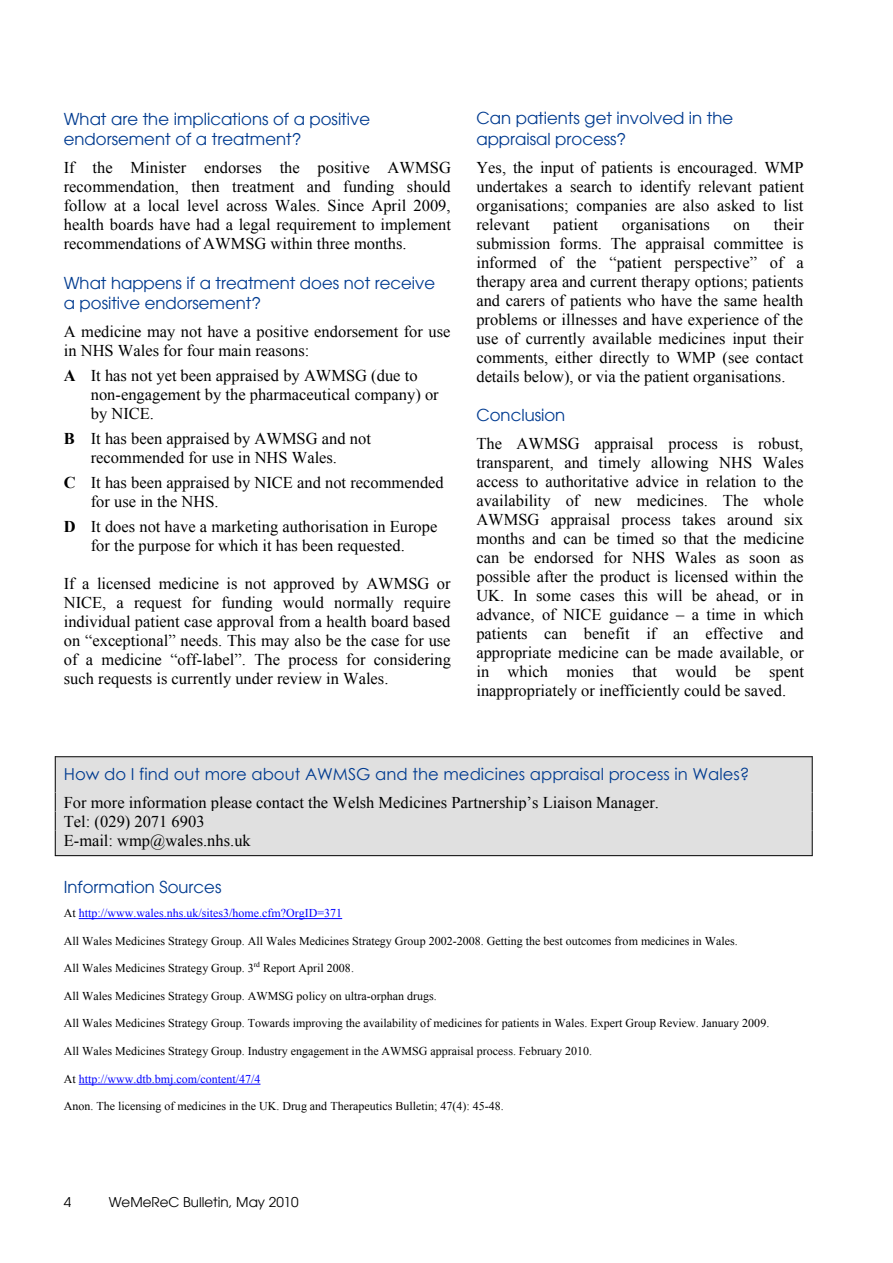
<style>
.page{position:relative;width:893px;height:1263px;background:#fff}
.page>*{position:absolute;margin:0;border:0;box-sizing:border-box;transform-origin:0 0}
.t1{font:16.5px/19px "Times New Roman";color:#000;text-align:justify}
.t2{font:16.5px/20.4px "Avant Garde";color:#003b90}
.t3{font:16.5px "Century Gothic";color:#003b90}
.t4{font:13.5px "Avant Garde";color:#000}
.t5{font:12px "Times New Roman";color:#000}
.t6{font:12px "Times New Roman";color:#00f}
.s1{font-weight:700}
.s2{color:#000}
</style>
<div class="page">
<div style="left:56px;top:757px;width:756px;height:35px;background:#e0e0e0"></div>
<hr style="left:55px;top:756px;width:758px;height:1px;background:#000">
<hr style="left:55px;top:757px;width:1px;height:35px;background:#000">
<hr style="left:812px;top:757px;width:1px;height:35px;background:#000">
<div style="left:56px;top:792px;width:756px;height:19px;background:#e0e0e0"></div>
<div style="left:56px;top:811px;width:756px;height:19px;background:#e0e0e0"></div>
<div style="left:56px;top:830px;width:756px;height:25px;background:#e0e0e0"></div>
<hr style="left:55px;top:855px;width:758px;height:1px;background:#000">
<svg style="left:55px;top:792px;width:1px;height:64px"></svg>
<svg style="left:812px;top:792px;width:1px;height:64px"></svg>
<hr style="left:79px;top:918px;width:263px;height:1px;background:#00f">
<hr style="left:79px;top:1084px;width:181px;height:1px;background:#00f">
<p class="t2" style="left:64px;top:108px;width:308px">What are the implications of a positive endorsement of a treatment?</p>
<p class="t1" style="left:64px;top:158px;width:389px">If the Minister endorses the positive AWMSG recommendation, then treatment and funding should follow at a local level across Wales. Since April 2009, health boards have had a legal requirement to implement recommendations of AWMSG within three months.</p>
<p class="t2" style="left:64px;top:273px;width:373px">What happens if a treatment does not receive a positive endorsement?</p>
<p class="t1" style="left:64px;top:322px;width:388px">A medicine may not have a positive endorsement for use in NHS Wales for four main reasons:</p>
<p class="t1" style="left:91px;top:366px;width:349px;text-align:left;text-indent:-27px"><span class="s1">A</span> It has not yet been appraised by AWMSG (due to non-engagement by the pharmaceutical company) or by NICE.</p>
<p class="t1" style="left:64px;top:429px;width:309px;text-align:center"><span class="s1">B</span> It has been appraised by AWMSG and not recommended for use in NHS Wales.</p>
<p class="t1" style="left:91px;top:473px;width:354px;text-indent:-27px"><span class="s1">C</span> It has been appraised by NICE and not recommended for use in the NHS.</p>
<p class="t1" style="left:64px;top:517px;width:375px;text-align:center"><span class="s1">D</span> It does not have a marketing authorisation in Europe for the purpose for which it has been requested.</p>
<p class="t1" style="left:64px;top:574px;width:389px">If a licensed medicine is not approved by AWMSG or NICE, a request for funding would normally require individual patient case approval from a health board based on “exceptional” needs. This may also be the case for use of a medicine “off-label”. The process for considering such requests is currently under review in Wales.</p>
<p class="t2" style="left:476px;top:108px;width:258px">Can patients get involved in the appraisal process?</p>
<p class="t1" style="left:476px;top:158px;width:329px">Yes, the input of patients is encouraged. WMP undertakes a search to identify relevant patient organisations; companies are also asked to list relevant</p>
<p class="t1" style="left:476px;top:214px;width:329px;text-indent:297px">their submission forms. The appraisal committee is informed of the “patient perspective” of a therapy area and current therapy options; patients and carers of patients who have the same health problems or illnesses and have experience of the use of currently available medicines input their comments, either directly to WMP (see contact details below), or via the patient organisations.</p>
<p class="t2" style="left:476px;top:405px;width:90px">Conclusion</p>
<p class="t1" style="left:476px;top:434px;width:329px">The AWMSG appraisal process is robust, transparent, and timely allowing NHS Wales access to authoritative advice in relation to the availability of new medicines. The whole AWMSG appraisal process takes around six months and can be timed so that the medicine can be endorsed for NHS Wales as soon as possible after the product is licensed within the UK. In some cases this will be ahead, or in advance, of NICE guidance – a time in which patients can benefit if an effective and appropriate medicine can be made available, or in which monies that would be spent inappropriately or inefficiently could be saved.</p>
<p class="t1" style="left:553px;top:214px;width:46px">patient</p>
<p class="t1" style="left:622px;top:214px;width:90px">organisations</p>
<p class="t1" style="left:734px;top:214px;width:18px">on</p>
<p class="t3" style="left:64px;top:762px;width:687px">How do I find out more about AWMSG and the medicines appraisal process in Wales?</p>
<p class="t1" style="left:64px;top:792px;width:597px;text-align:left">For more information please contact the Welsh Medicines Partnership’s Liaison Manager.<br>Tel: (029) 2071 6903<br>E-mail: wmp@wales.nhs.uk</p>
<p class="t2" style="left:64px;top:877px;width:159px">Information Sources</p>
<p class="t6" style="left:64px;top:905px;width:280px"><span class="s2">At</span> http://www.wales.nhs.uk/sites3/home.cfm?OrgID=371</p>
<p class="t5" style="left:64px;top:932px;width:676px">All Wales Medicines Strategy Group. All Wales Medicines Strategy Group 2002-2008. Getting the best outcomes from medicines in Wales.</p>
<p class="t5" style="left:64px;top:960px;width:292px">All Wales Medicines Strategy Group. 3<sup>rd</sup> Report April 2008.</p>
<p class="t5" style="left:64px;top:988px;width:375px">All Wales Medicines Strategy Group. AWMSG policy on ultra-orphan drugs.</p>
<p class="t5" style="left:64px;top:1015px;width:707px">All Wales Medicines Strategy Group. Towards improving the availability of medicines for patients in Wales. Expert Group Review. January 2009.</p>
<p class="t5" style="left:64px;top:1043px;width:530px">All Wales Medicines Strategy Group. Industry engagement in the AWMSG appraisal process. February 2010.</p>
<p class="t6" style="left:64px;top:1070px;width:198px"><span class="s2">At</span> http://www.dtb.bmj.com/content/47/4</p>
<p class="t5" style="left:64px;top:1098px;width:441px">Anon. The licensing of medicines in the UK. Drug and Therapeutics Bulletin; 47(4): 45-48.</p>
<p class="t4" style="left:64px;top:1193px;width:9px">4</p>
<p class="t4" style="left:109px;top:1193px;width:192px">WeMeReC Bulletin, May 2010</p>
</div>
